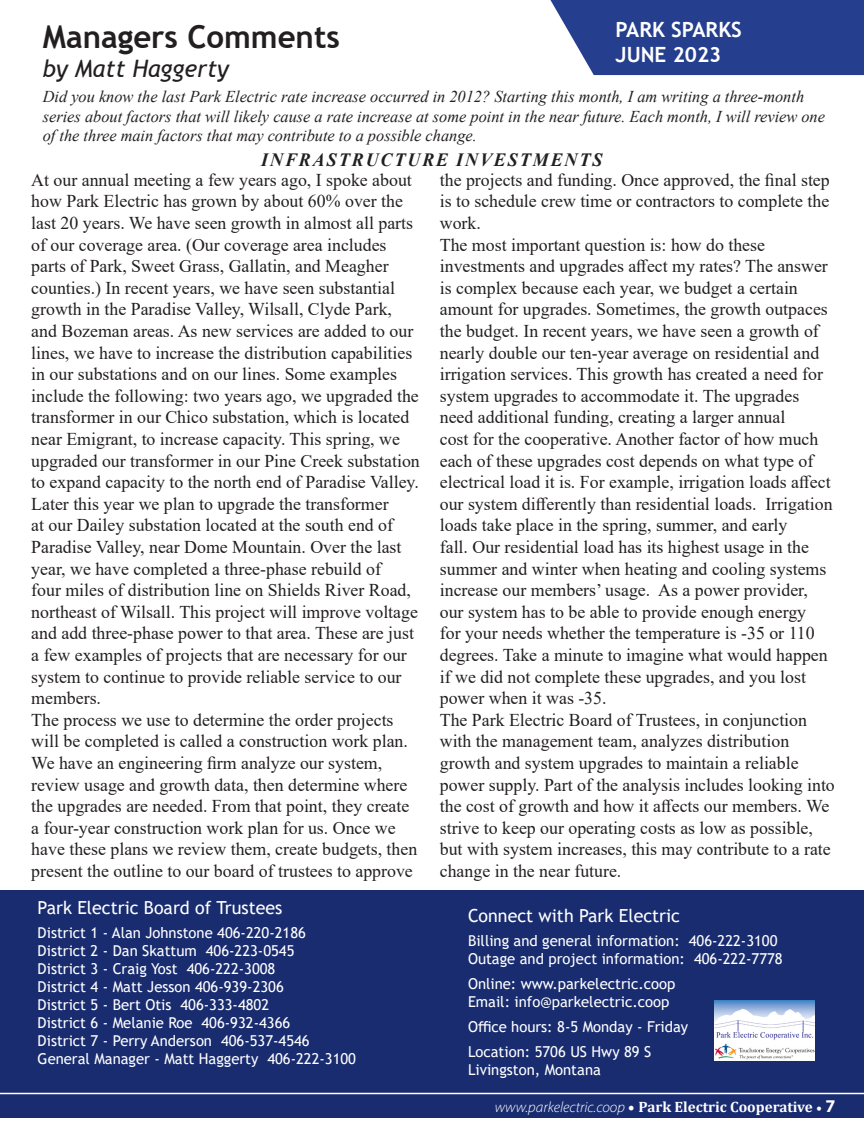
<style>
.page{position:relative;width:864px;height:1134px;background:#fff}
.page>*{position:absolute;margin:0;border:0;box-sizing:border-box;transform-origin:0 0}
.t1{font:700 31.5px "Trebuchet MS";color:#231f20}
.t2{font:italic 24px "Trebuchet MS";color:#231f20}
.t3{font:700 21px/25.2px "Trebuchet MS";color:#fff}
.t4{font:italic 700 18.75px "Times New Roman";letter-spacing:.115em;color:#231f20;scale:.95 1}
.t5{font:18px/21.6px "Times New Roman";color:#231f20}
.t6{font:18px "Trebuchet MS";color:#fff}
.t7{font:italic 16.5px/19.8px "Times New Roman";color:#231f20}
.t8{font:15px/18px "Trebuchet MS";color:#fff}
.t9{font:700 15px "Cambria";color:#fff}
.s1{font-family:"Myriad Pro";font-weight:300;font-style:italic}
.s2{font-family:"Minion Pro";font-weight:400;font-size:18px}
.s3{font-family:"Minion Pro"}
.s4{font-family:"Myriad Pro";font-size:18px}
</style>
<div class="page">
<svg style="left:550px;top:0;width:314px;height:75px;background:#344c95"></svg>
<div style="left:0;top:1092px;width:864px;height:26px;background:#192c70"></div>
<hr style="left:0;top:1093px;width:864px;height:1px;background:#fff">
<div style="left:0;top:890px;width:864px;height:202px;background:#192c70"></div>
<img style="left:715px;top:1001px;width:100px;height:60px">
<h1 class="t1" style="left:43px;top:17px;width:299px">Managers Comments</h1>
<h2 class="t2" style="left:43px;top:54px;width:187px">by Matt Haggerty</h2>
<p class="t3" style="left:616px;top:16px;width:128px">PARK SPARKS<br>JUNE 2023</p>
<p class="t7" style="left:43px;top:86px;width:784px">Did you know the last Park Electric rate increase occurred in 2012? Starting this month, I am writing a three-month series about factors that will likely cause a rate increase at some point in the near future. Each month, I will review one of the three main factors that may contribute to a possible change.</p>
<p class="t4" style="left:261px;top:146px;width:361px">INFRASTRUCTURE INVESTMENTS</p>
<p class="t5" style="left:31px;top:168px;width:390px">At our annual meeting a few years ago, I spoke about how Park Electric has grown by about 60% over the last 20 years. We have seen growth in almost all parts of our coverage area. (Our coverage area includes parts of Park, Sweet Grass, Gallatin, and Meagher counties.) In recent years, we have seen substantial growth in the Paradise Valley, Wilsall, Clyde Park, and Bozeman areas. As new services are added to our lines, we have to increase the distribution capabilities in our substations and on our lines. Some examples include the following: two years ago, we upgraded the transformer in our Chico substation, which is located near Emigrant, to increase capacity. This spring, we upgraded our transformer in our Pine Creek substation to expand capacity to the north end of Paradise Valley.<br>Later this year we plan to upgrade the transformer<br>at our Dailey substation located at the south end of Paradise Valley, near Dome Mountain. Over the last year, we have completed a three-phase rebuild of<br>four miles of distribution line on Shields River Road, northeast of Wilsall. This project will improve voltage and add three-phase power to that area. These are just a few examples of projects that are necessary for our system to continue to provide reliable service to our members.<br>The process we use to determine the order projects will be completed is called a construction work plan.<br>We have an engineering firm analyze our system, review usage and growth data, then determine where the upgrades are needed. From that point, they create a four-year construction work plan for us. Once we have these plans we review them, create budgets, then present the outline to our board of trustees to approve</p>
<p class="t5" style="left:440px;top:168px;width:397px">the projects and funding. Once approved, the final step is to schedule crew time or contractors to complete the work.<br>The most important question is: how do these investments and upgrades affect my rates? The answer is complex because each year, we budget a certain amount for upgrades. Sometimes, the growth outpaces the budget. In recent years, we have seen a growth of nearly double our ten-year average on residential and irrigation services. This growth has created a need for system upgrades to accommodate it. The upgrades need additional funding, creating a larger annual<br>cost for the cooperative. Another factor of how much each of these upgrades cost depends on what type of electrical load it is. For example, irrigation loads affect our system differently than residential loads. Irrigation loads take place in the spring, summer, and early<br>fall. Our residential load has its highest usage in the summer and winter when heating and cooling systems increase our members’ usage. As a power provider, our system has to be able to provide enough energy<br>for your needs whether the temperature is -35 or 110 degrees. Take a minute to imagine what would happen if we did not complete these upgrades, and you lost power when it was -35.<br>The Park Electric Board of Trustees, in conjunction with the management team, analyzes distribution growth and system upgrades to maintain a reliable power supply. Part of the analysis includes looking into the cost of growth and how it affects our members. We strive to keep our operating costs as low as possible, but with system increases, this may contribute to a rate change in the near future.</p>
<p class="t6" style="left:38px;top:896px;width:246px">Park Electric Board of Trustees</p>
<p class="t8" style="left:38px;top:924px;width:320px">District 1 - Alan Johnstone 406-220-2186<br>District 2 - Dan Skattum 406-223-0545<br>District 3 - Craig Yost 406-222-3008<br>District 4 - Matt Jesson 406-939-2306<br>District 5 - Bert Otis 406-333-4802<br>District 6 - Melanie Roe 406-932-4366<br>District 7 - Perry Anderson 406-537-4546<br>General Manager - Matt Haggerty 406-222-3100</p>
<p class="t6" style="left:468px;top:904px;width:214px">Connect with Park Electric</p>
<p class="t8" style="left:468px;top:932px;width:316px">Billing and general information: 406-222-3100<br>Outage and project information: 406-222-7778</p>
<p class="t8" style="left:468px;top:975px;width:209px">Online: www.parkelectric.coop<br>Email: info@parkelectric.coop</p>
<p class="t8" style="left:468px;top:1014px;width:222px;line-height:24.8px">Office hours: 8-5 Monday - Friday<br>Location: 5706 US Hwy 89 S</p>
<p class="t8" style="left:468px;top:1060px;width:134px">Livingston, Montana</p>
<p class="t9" style="left:495px;top:1096px;width:342px"><span class="s1">www.parkelectric.coop</span> <span class="s2">•</span> Park Electric Cooperative <span class="s3">•</span> <span class="s4">7</span></p>
</div>
